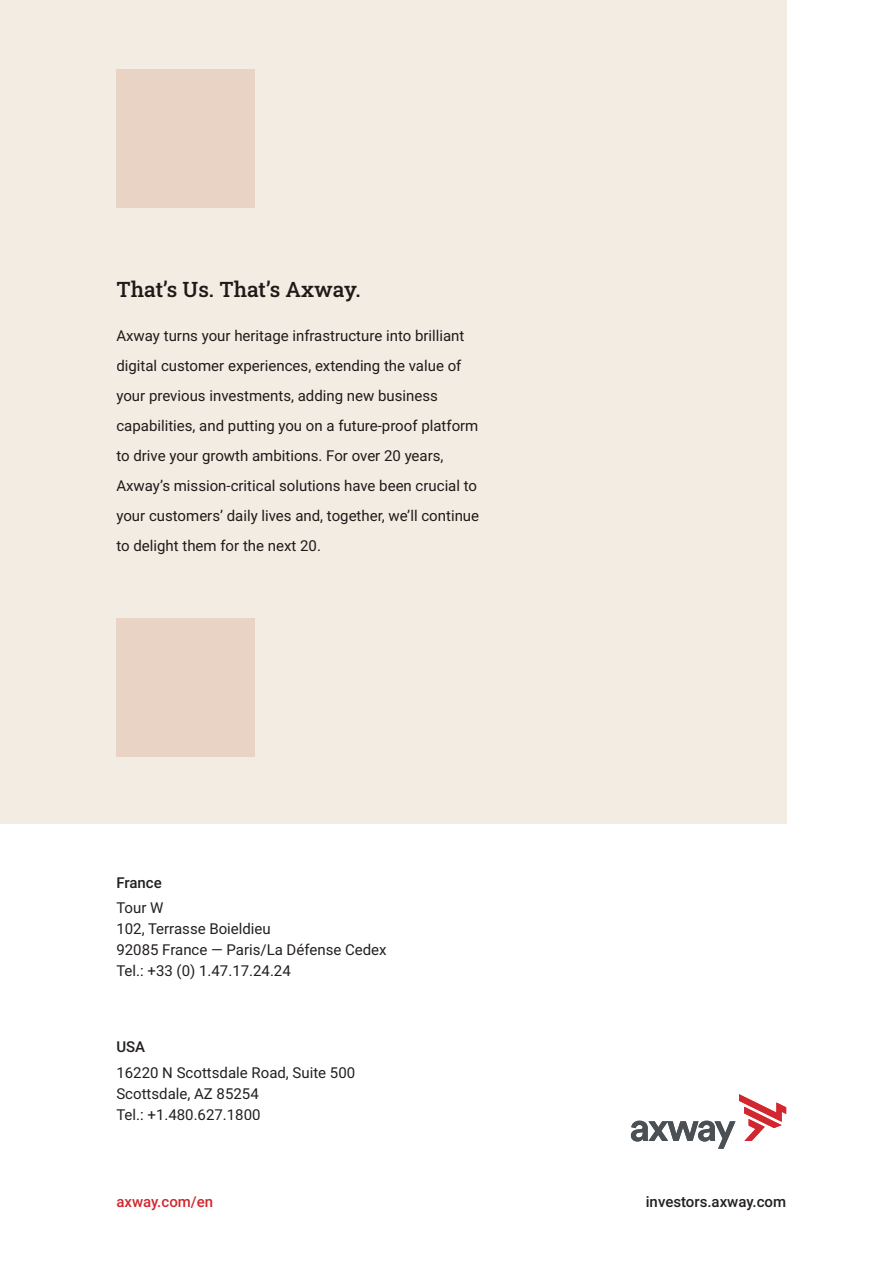
<style>
.page{position:relative;width:893px;height:1263px;background:#fff}
.page>*{position:absolute;margin:0;border:0;box-sizing:border-box;transform-origin:0 0}
.t1{font:21px "Roboto Slab";color:#1e1a18}
.t2{font:15px/29.8px "Roboto";color:#1e1a18}
.t3{font:15px/21px "Roboto";color:#231f20}
.t4{font:500 15px "Roboto";color:#231f20}
.t5{font:500 15px "Roboto";color:#d3272f}
</style>
<div class="page">
<div style="left:0;top:0;width:786px;height:823px;background:#f2ece3"></div>
<div style="left:116px;top:618px;width:139px;height:139px;background:#e8d3c4"></div>
<div style="left:116px;top:69px;width:139px;height:139px;background:#e8d3c4"></div>
<svg style="left:631px;top:1094px;width:155px;height:55px"></svg>
<h1 class="t1" style="left:116px;top:274px;width:246px">That’s Us. That’s Axway.</h1>
<p class="t2" style="left:116px;top:321px;width:364px">Axway turns your heritage infrastructure into brilliant digital customer experiences, extending the value of your previous investments, adding new business capabilities, and putting you on a future-proof platform to drive your growth ambitions. For over 20 years, Axway’s mission-critical solutions have been crucial to your customers’ daily lives and, together, we’ll continue to delight them for the next 20.</p>
<p class="t4" style="left:116px;top:874px;width:47px">France</p>
<p class="t3" style="left:116px;top:898px;width:272px">Tour W<br>102, Terrasse Boieldieu<br>92085 France — Paris/La Défense Cedex<br>Tel.: +33 (0) 1.47.17.24.24</p>
<p class="t4" style="left:116px;top:1038px;width:30px">USA</p>
<p class="t3" style="left:116px;top:1062px;width:240px">16220 N Scottsdale Road, Suite 500<br>Scottsdale, AZ 85254<br>Tel.: +1.480.627.1800</p>
<p class="t5" style="left:116px;top:1193px;width:98px">axway.com/en</p>
<p class="t4" style="left:646px;top:1193px;width:142px">investors.axway.com</p>
</div>
